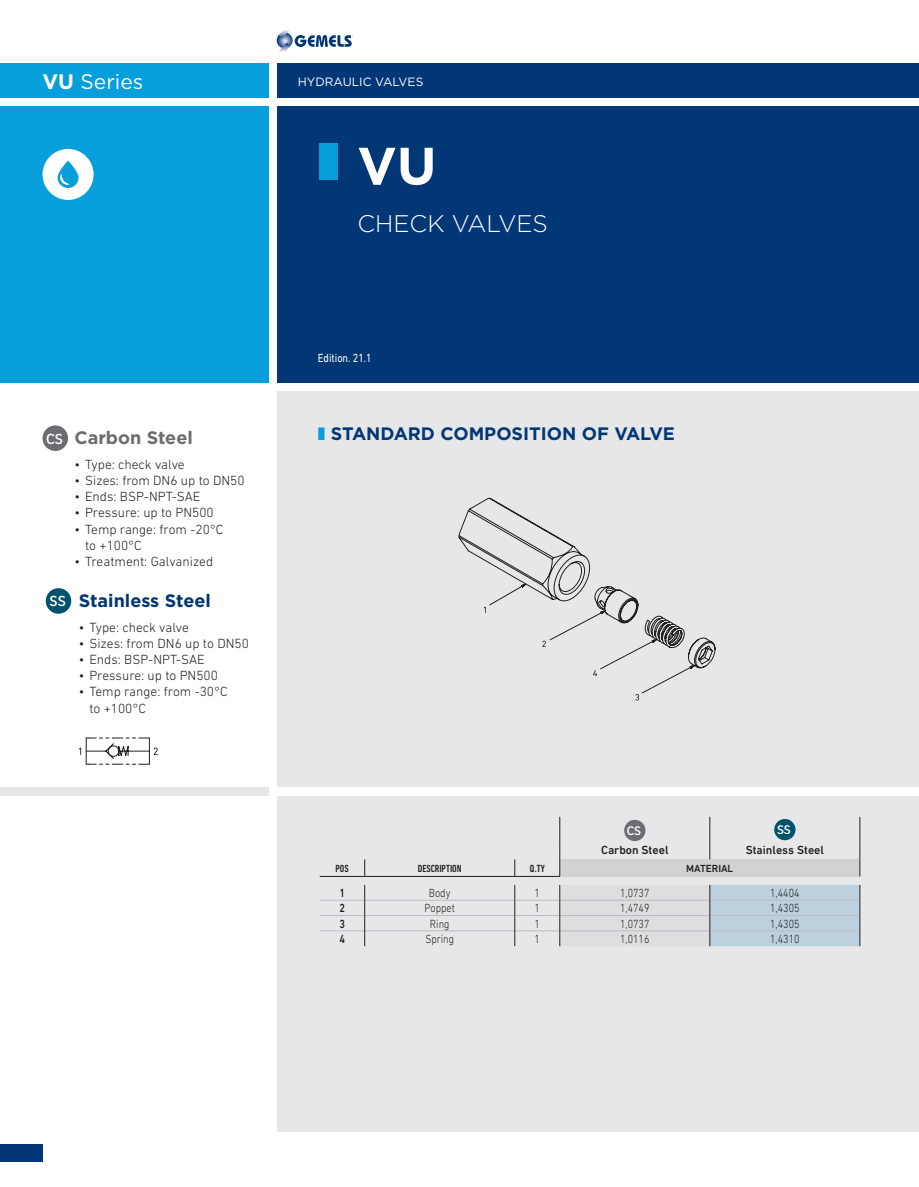
<style>
.page{position:relative;width:919px;height:1187px;background:#fff}
.page>*{position:absolute;margin:0;border:0;box-sizing:border-box;transform-origin:0 0}
.SERIE_APERTURA{font:700 52.5px "Gotham";color:#fff}
.TESTO_SERIE_APERTURA{font:300 24px "Gotham";color:#fff}
.SERIE_FAMIGLIA_sinistra{font:21px "Gotham";color:#fff}
.t1{font:700 21px "Gotham";color:#fff}
.Stainless_steel_paragrafo{font:700 18px "Gotham";color:#013775}
.carbon_steel_paragrafo{font:700 18px "Gotham";color:#6c6d70}
.t2{font:500 15px "Brix Sans";color:#fff}
.t3{font:300 13.5px/16.2px "DIN Next LT Pro";color:#231f20}
.t4{font:500 12.75px "Brix Sans";color:#fff}
.TESTO_TAB{font:300 12px "DIN Next LT Pro";color:#231f20;scale:.85 1}
.FAMIGLIA{font:500 12px "DIN Next LT Pro";color:#231f20}
.t5{font:12px "Gotham";color:#fff}
.Codice_schema{font:12px "DIN Next LT Pro";color:#fff;scale:.85 1}
.Descrizione_tabella{font:500 12px "DIN Next LT Pro";color:#231f20;scale:.85 1}
.TESTATA_TABELLA_PICCOLA{font:500 condensed 10.5px "DIN Next LT Pro";color:#231f20}
.ITEM_testata{font:500 10.5px "DIN Next LT Pro";color:#231f20}
.s1{font-weight:700}
.s2{color:#069edb}
</style>
<div class="page">
<div style="left:277px;top:391px;width:641px;height:740px;background:#e6e7e9"></div>
<div style="left:0;top:106px;width:268px;height:277px;background:#069edb"></div>
<div style="left:277px;top:106px;width:641px;height:277px;background:#013775"></div>
<div style="left:43px;top:149px;width:51px;height:51px;background:#fff;border-radius:50%"></div>
<svg style="left:58px;top:161px;width:21px;height:27px"></svg>
<div style="left:277px;top:787px;width:641px;height:8px;background:#fff"></div>
<div style="left:0;top:787px;width:268px;height:8px;background:#e6e7e9"></div>
<div style="left:277px;top:64px;width:641px;height:34px;background:#013775"></div>
<div style="left:0;top:64px;width:268px;height:34px;background:#069edb"></div>
<svg style="left:278px;top:30px;width:74px;height:22px"></svg>
<div style="left:0;top:1144px;width:43px;height:17px;background:#013775"></div>
<div style="left:46px;top:588px;width:25px;height:25px;background:#00536d;border-radius:50%"></div>
<div style="left:43px;top:425px;width:25px;height:26px;background:#6c6d70;border-radius:50%"></div>
<div style="left:559px;top:859px;width:300px;height:17px;background:#d1d2d4"></div>
<hr style="left:320px;top:899px;width:44px;height:1px;background:#bcbdc0">
<hr style="left:365px;top:899px;width:149px;height:1px;background:#bcbdc0">
<hr style="left:515px;top:899px;width:44px;height:1px;background:#bcbdc0">
<hr style="left:320px;top:915px;width:44px;height:1px;background:#bcbdc0">
<hr style="left:365px;top:915px;width:149px;height:1px;background:#bcbdc0">
<hr style="left:515px;top:915px;width:44px;height:1px;background:#bcbdc0">
<hr style="left:320px;top:930px;width:44px;height:1px;background:#bcbdc0">
<hr style="left:365px;top:930px;width:149px;height:1px;background:#bcbdc0">
<hr style="left:515px;top:930px;width:44px;height:1px;background:#bcbdc0">
<svg style="left:559px;top:884px;width:301px;height:62px"></svg>
<hr style="left:320px;top:876px;width:44px;height:1px;background:#231f20">
<hr style="left:364px;top:876px;width:150px;height:1px;background:#231f20">
<hr style="left:514px;top:876px;width:46px;height:1px;background:#231f20">
<svg style="left:364px;top:859px;width:1px;height:17px"></svg>
<svg style="left:514px;top:859px;width:1px;height:17px"></svg>
<svg style="left:364px;top:884px;width:1px;height:62px"></svg>
<svg style="left:514px;top:884px;width:1px;height:62px"></svg>
<svg style="left:559px;top:816px;width:1px;height:60px"></svg>
<svg style="left:709px;top:816px;width:1px;height:43px"></svg>
<svg style="left:859px;top:816px;width:1px;height:60px"></svg>
<div style="left:624px;top:819px;width:21px;height:22px;background:#6c6d70;border-radius:50%"></div>
<div style="left:774px;top:819px;width:21px;height:21px;background:#00536d;border-radius:50%"></div>
<svg style="left:593px;top:668px;width:99px;height:32px"></svg>
<svg style="left:458px;top:497px;width:257px;height:171px"></svg>
<svg style="left:78px;top:737px;width:80px;height:28px"></svg>
<p class="SERIE_FAMIGLIA_sinistra" style="left:43px;top:68px;width:102px"><span class="s1">VU</span> Series</p>
<h3 class="t1" style="left:43px;top:68px;width:32px">GE</h3>
<p class="t2" style="left:46px;top:429px;width:18px">CS</p>
<p class="t2" style="left:50px;top:591px;width:18px">SS</p>
<p class="carbon_steel_paragrafo" style="left:74px;top:426px;width:120px">Carbon Steel</p>
<p class="t3" style="left:74px;top:456px;width:112px">• Type: check valve</p>
<p class="t3" style="left:74px;top:472px;width:172px">• Sizes: from DN6 up to DN50</p>
<p class="t3" style="left:74px;top:488px;width:127px">• Ends: BSP-NPT-SAE</p>
<p class="t3" style="left:74px;top:504px;width:141px">• Pressure: up to PN500</p>
<p class="t3" style="left:85px;top:521px;width:140px;text-indent:-11px">• Temp range: from -20°C to +100°C</p>
<p class="t3" style="left:74px;top:553px;width:140px">• Treatment: Galvanized</p>
<p class="Stainless_steel_paragrafo" style="left:79px;top:588px;width:134px">Stainless Steel</p>
<p class="t3" style="left:79px;top:618px;width:112px">• Type: check valve</p>
<p class="t3" style="left:79px;top:635px;width:172px">• Sizes: from DN6 up to DN50</p>
<p class="t3" style="left:79px;top:651px;width:127px">• Ends: BSP-NPT-SAE</p>
<p class="t3" style="left:79px;top:667px;width:141px">• Pressure: up to PN500</p>
<p class="t3" style="left:89px;top:683px;width:140px;text-indent:-11px">• Temp range: from -30°C to +100°C</p>
<p class="t5" style="left:298px;top:74px;width:127px">HYDRAULIC VALVES</p>
<p class="SERIE_APERTURA" style="left:357px;top:131px;width:81px">VU</p>
<p class="TESTO_SERIE_APERTURA" style="left:357px;top:208px;width:192px">CHECK VALVES</p>
<p class="Codice_schema" style="left:318px;top:351px;width:65px">Edition. 21.1</p>
<h3 class="Stainless_steel_paragrafo" style="left:318px;top:421px;width:358px"><span class="s2">❚</span> STANDARD COMPOSITION OF VALVE</h3>
<p class="t4" style="left:626px;top:822px;width:16px">CS</p>
<p class="t4" style="left:777px;top:821px;width:15px">SS</p>
<p class="FAMIGLIA" style="left:601px;top:843px;width:69px">Carbon Steel</p>
<p class="FAMIGLIA" style="left:745px;top:843px;width:80px">Stainless Steel</p>
<p class="TESTATA_TABELLA_PICCOLA" style="left:335px;top:862px;width:15px">POS</p>
<p class="TESTATA_TABELLA_PICCOLA" style="left:418px;top:862px;width:45px">DESCRIPTION</p>
<p class="TESTATA_TABELLA_PICCOLA" style="left:530px;top:862px;width:16px">Q.TY</p>
<p class="ITEM_testata" style="left:686px;top:862px;width:49px">MATERIAL</p>
<p class="Descrizione_tabella" style="left:339px;top:885px;width:8px">1</p>
<p class="TESTO_TAB" style="left:429px;top:886px;width:27px">Body</p>
<p class="TESTO_TAB" style="left:534px;top:886px;width:8px">1</p>
<p class="TESTO_TAB" style="left:620px;top:886px;width:36px">1,0737</p>
<p class="TESTO_TAB" style="left:770px;top:886px;width:36px">1,4404</p>
<p class="Descrizione_tabella" style="left:339px;top:901px;width:8px">2</p>
<p class="TESTO_TAB" style="left:424px;top:901px;width:37px">Poppet</p>
<p class="TESTO_TAB" style="left:534px;top:901px;width:8px">1</p>
<p class="TESTO_TAB" style="left:620px;top:901px;width:36px">1,4749</p>
<p class="TESTO_TAB" style="left:770px;top:901px;width:36px">1,4305</p>
<p class="Descrizione_tabella" style="left:339px;top:916px;width:8px">3</p>
<p class="TESTO_TAB" style="left:430px;top:916px;width:24px">Ring</p>
<p class="TESTO_TAB" style="left:534px;top:916px;width:8px">1</p>
<p class="TESTO_TAB" style="left:620px;top:916px;width:36px">1,0737</p>
<p class="TESTO_TAB" style="left:770px;top:916px;width:36px">1,4305</p>
<p class="Descrizione_tabella" style="left:339px;top:932px;width:8px">4</p>
<p class="TESTO_TAB" style="left:425px;top:932px;width:35px">Spring</p>
<p class="TESTO_TAB" style="left:534px;top:932px;width:8px">1</p>
<p class="TESTO_TAB" style="left:620px;top:932px;width:36px">1,0116</p>
<p class="TESTO_TAB" style="left:770px;top:932px;width:36px">1,4310</p>
</div>
